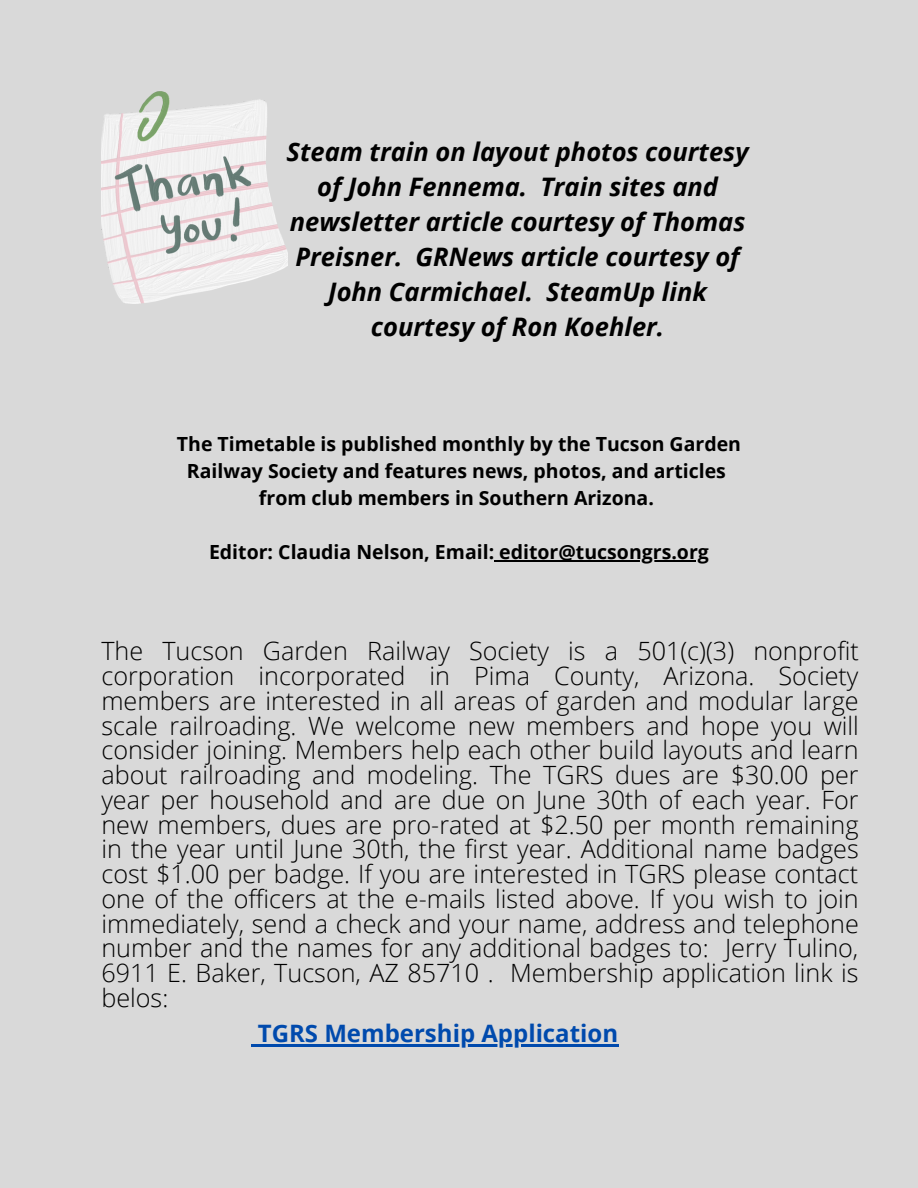
<style>
.page{position:relative;width:918px;height:1188px;background:#d9d9d9}
.page>*{position:absolute;margin:0;border:0;box-sizing:border-box;transform-origin:0 0}
.t1{font:italic 700 25.5px/34.8px "Open Sans";color:#000;text-align:center}
.t2{font:300 25.2px/24.8px "Open Sans";color:#000;text-align:justify}
.t3{font:700 24px "Open Sans";color:#004aad}
.t4{font:700 19.5px/27px "Open Sans";color:#000;text-align:center}
</style>
<div class="page">
<img style="left:101px;top:92px;width:186px;height:211px">
<svg style="left:252px;top:1044px;width:6px;height:2px"></svg>
<hr style="left:258px;top:1044px;width:360px;height:2px;background:#004aad">
<hr style="left:494px;top:560px;width:215px;height:1px;background:#000">
<p class="t1" style="left:287px;top:134px;width:463px">Steam train on layout photos courtesy of John Fennema. Train sites and newsletter article courtesy of Thomas Preisner. GRNews article courtesy of John Carmichael. SteamUp link courtesy of Ron Koehler.</p>
<p class="t4" style="left:177px;top:430px;width:566px">The Timetable is published monthly by the Tucson Garden<br>Railway Society and features news, photos, and articles from club members in Southern Arizona.</p>
<p class="t4" style="left:209px;top:538px;width:501px">Editor: Claudia Nelson, Email: editor@tucsongrs.org</p>
<p class="t2" style="left:101px;top:638px;width:759px">The Tucson Garden Railway Society is a 501(c)(3) nonprofit corporation incorporated in Pima County, Arizona. Society members are interested in all areas of garden and modular large scale railroading. We welcome new members and hope you will consider joining. Members help each other build layouts and learn about railroading and modeling. The TGRS dues are $30.00 per year per household and are due on June 30th of each year. For new members, dues are pro-rated at $2.50 per month remaining in the year until June 30th, the first year. Additional name badges cost $1.00 per badge. If you are interested in TGRS please contact one of the officers at the e-mails listed above. If you wish to join immediately, send a check and your name, address and telephone number and the names for any additional badges to: Jerry Tulino, 6911 E. Baker, Tucson, AZ 85710 . Membership application link is belos:</p>
<p class="t3" style="left:258px;top:1016px;width:362px">TGRS Membership Application</p>
</div>
